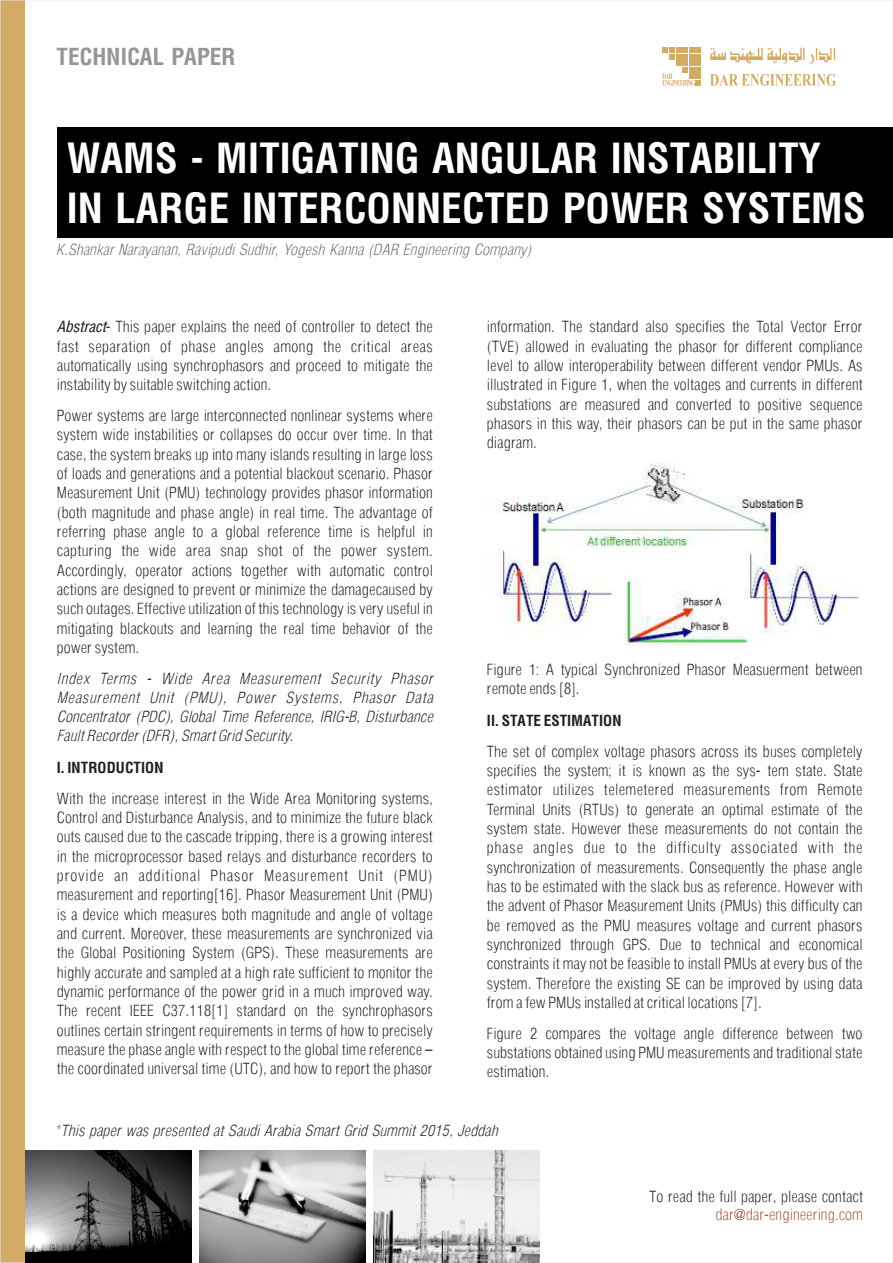
<style>
.page{position:relative;width:893px;height:1263px;background:#fff}
.page>*{position:absolute;margin:0;border:0;box-sizing:border-box;transform-origin:0 0}
.t1{font:700 40.65px/49.2px "Arena Condensed";color:#fff}
.t2{font:700 22.95px "Arena Condensed";color:#949698}
.t3{font:300 condensed 15px/19.4px "Arena";color:#231f20;text-align:justify}
.t4{font:italic 300 condensed 15px/19.2px "Arena";color:#231f20;text-align:justify}
.t5{font:italic 300 condensed 15px "Arena";color:#6d6f71}
.t6{font:300 15px/17.5px "Arena Cond";color:#231f20;text-align:right}
.t7{font:700 15px "Arena Condensed";color:#231f20}
.s1{font-family:"Arena Condensed";font-weight:400;font-style:italic;font-stretch:normal}
.s2{color:#a25641}
.s3{font-family:"Arena Condensed";font-weight:400;color:#a25641}
</style>
<div class="page">
<div style="left:0;top:0;width:25px;height:1263px;background:#d2ac67"></div>
<div style="left:57px;top:128px;width:836px;height:110px;background:#000"></div>
<svg style="left:662px;top:47px;width:39px;height:39px"></svg>
<svg style="left:710px;top:47px;width:126px;height:17px"></svg>
<svg style="left:710px;top:74px;width:126px;height:12px"></svg>
<img style="left:373px;top:1151px;width:166px;height:112px">
<img style="left:199px;top:1151px;width:167px;height:112px">
<img style="left:25px;top:1151px;width:167px;height:112px">
<img style="left:498px;top:462px;width:362px;height:183px">
<h2 class="t2" style="left:57px;top:42px;width:181px">TECHNICAL PAPER</h2>
<h1 class="t1" style="left:67px;top:134px;width:800px">WAMS - MITIGATING ANGULAR INSTABILITY<br>IN LARGE INTERCONNECTED POWER SYSTEMS</h1>
<p class="t5" style="left:56px;top:241px;width:477px">K.Shankar Narayanan, Ravipudi Sudhir, Yogesh Kanna (DAR Engineering Company)</p>
<p class="t3" style="left:57px;top:317px;width:378px"><span class="s1">Abstract</span>- This paper explains the need of controller to detect the fast separation of phase angles among the critical areas automatically using synchrophasors and proceed to mitigate the instability by suitable switching action.</p>
<p class="t3" style="left:57px;top:406px;width:378px">Power systems are large interconnected nonlinear systems where system wide instabilities or collapses do occur over time. In that case, the system breaks up into many islands resulting in large loss of loads and generations and a potential blackout scenario. Phasor Measurement Unit (PMU) technology provides phasor information (both magnitude and phase angle) in real time. The advantage of referring phase angle to a global reference time is helpful in capturing the wide area snap shot of the power system.<br>Accordingly, operator actions together with automatic control actions are designed to prevent or minimize the damagecaused by such outages. Effective utilization of this technology is very useful in mitigating blackouts and learning the real time behavior of the power system.</p>
<p class="t4" style="left:57px;top:669px;width:378px">Index Terms - Wide Area Measurement Security Phasor Measurement Unit (PMU), Power Systems, Phasor Data Concentrator (PDC), Global Time Reference, IRIG-B, Disturbance Fault Recorder (DFR), Smart Grid Security.</p>
<p class="t7" style="left:57px;top:758px;width:108px">I. INTRODUCTION</p>
<p class="t3" style="left:57px;top:789px;width:378px">With the increase interest in the Wide Area Monitoring systems, Control and Disturbance Analysis, and to minimize the future black outs caused due to the cascade tripping, there is a growing interest in the microprocessor based relays and disturbance recorders to provide an additional Phasor Measurement Unit (PMU) measurement and reporting[16]. Phasor Measurement Unit (PMU) is a device which measures both magnitude and angle of voltage and current. Moreover, these measurements are synchronized via the Global Positioning System (GPS). These measurements are highly accurate and sampled at a high rate sufficient to monitor the dynamic performance of the power grid in a much improved way.<br>The recent IEEE C37.118[1] standard on the synchrophasors outlines certain stringent requirements in terms of how to precisely measure the phase angle with respect to the global time reference – the coordinated universal time (UTC), and how to report the phasor</p>
<p class="t3" style="left:487px;top:317px;width:377px">information. The standard also specifies the Total Vector Error (TVE) allowed in evaluating the phasor for different compliance level to allow interoperability between different vendor PMUs. As illustrated in Figure 1, when the voltages and currents in different substations are measured and converted to positive sequence phasors in this way, their phasors can be put in the same phasor diagram.</p>
<p class="t3" style="left:487px;top:660px;width:377px">Figure 1: A typical Synchronized Phasor Measuerment between remote ends [8].</p>
<p class="t7" style="left:487px;top:711px;width:136px">II. STATE ESTIMATION</p>
<p class="t3" style="left:487px;top:742px;width:377px">The set of complex voltage phasors across its buses completely specifies the system; it is known as the sys- tem state. State estimator utilizes telemetered measurements from Remote Terminal Units (RTUs) to generate an optimal estimate of the system state. However these measurements do not contain the phase angles due to the difficulty associated with the synchronization of measurements. Consequently the phase angle has to be estimated with the slack bus as reference. However with the advent of Phasor Measurement Units (PMUs) this difficulty can be removed as the PMU measures voltage and current phasors synchronized through GPS. Due to technical and economical constraints it may not be feasible to install PMUs at every bus of the system. Therefore the existing SE can be improved by using data from a few PMUs installed at critical locations [7].</p>
<p class="t3" style="left:487px;top:1024px;width:377px">Figure 2 compares the voltage angle difference between two substations obtained using PMU measurements and traditional state estimation.</p>
<p class="t4" style="left:54px;top:1121px;width:445px">*This paper was presented at Saudi Arabia Smart Grid Summit 2015, Jeddah</p>
<p class="t6" style="left:649px;top:1188px;width:215px">To read the full paper, please contact <span class="s2">dar</span><span class="s3">@</span><span class="s2">dar-engineering.com</span></p>
</div>
